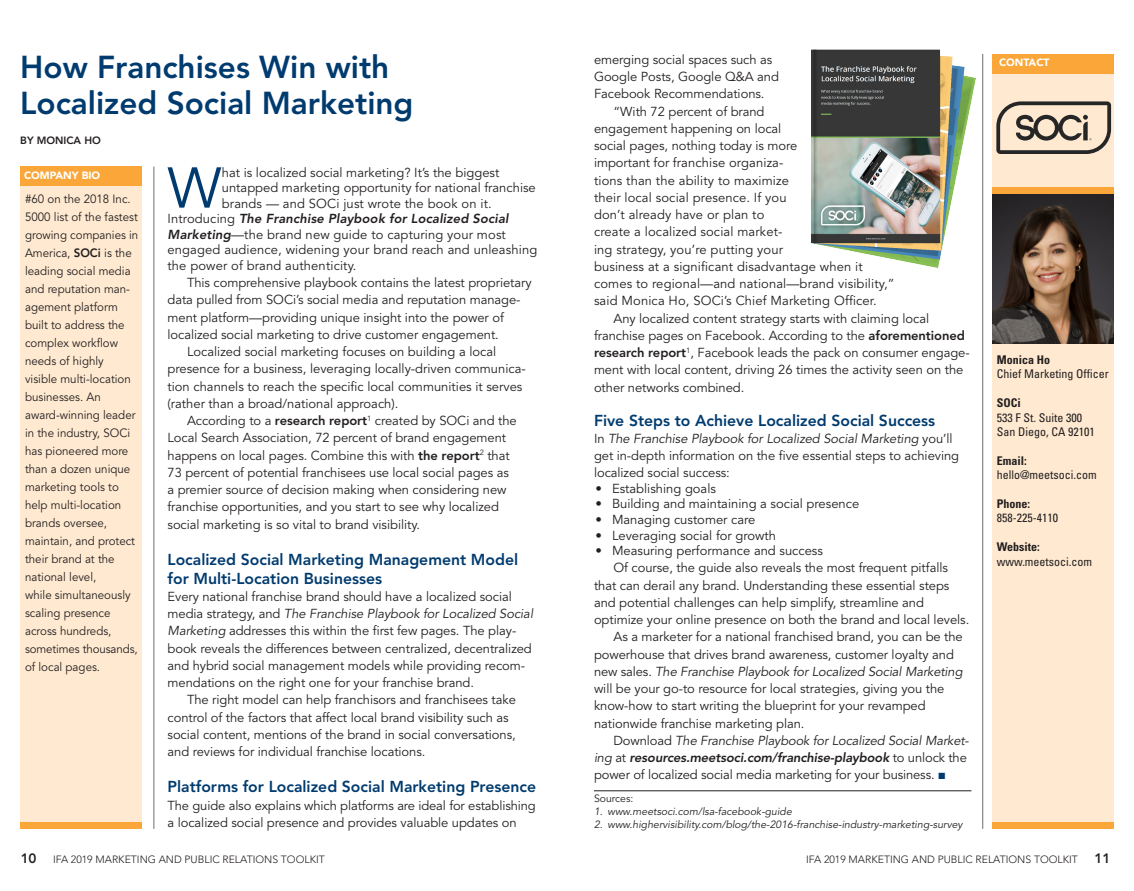
<style>
.page{position:relative;width:1134px;height:891px;background:#fff}
.page>*{position:absolute;margin:0;border:0;box-sizing:border-box;transform-origin:0 0}
.Body_drop_cap_Avenir{font:57px "Avenir";color:#003b6f}
.Hdr{font:800 31.5px/36px "Avenir";color:#003b6f}
.Subhd{font:800 15.75px/18.9px "Avenir";color:#003b6f}
.t1{font:800 13.5px "Avenir";color:#231f20}
.Body_8_65{font:12.9px/17.2px "Avenir";letter-spacing:-.005em;color:#231f20}
.Body_drop_cap_Avenir-2{font:12.9px "Avenir";letter-spacing:.01em;color:#231f20}
.Body_drop_cap_Avenir-3{font:italic 800 12.9px "Avenir";letter-spacing:.01em;color:#231f20}
.Bio_Body{font:12px/18px "Avenir";color:#231f20;scale:.96 1}
.Contact_Reg{font:condensed 12px "Univers";color:#231f20}
.Contact_Bold{font:700 condensed 12px "Univers";color:#231f20}
.t2{font:italic 10.5px "Avenir";color:#231f20}
.t3{font:300 10.5px "Avenir";color:#231f20}
.t4{font:900 10.5px "Avenir";color:#fff}
.Byline{font:800 10.5px "Avenir";color:#231f20}
.Body{font:10.5px "Avenir";color:#231f20}
.s1{font-weight:800}
.s2{font-weight:400;font-style:normal}
.s3{font-weight:800;font-style:italic}
.s4{font-style:italic}
.s5{color:#003b6f}
.s6{font-weight:800;font-size:13.5px}
</style>
<div class="page">
<div style="left:992px;top:73px;width:122px;height:116px;background:#ffead1"></div>
<div style="left:992px;top:191px;width:122px;height:636px;background:#ffead1"></div>
<div style="left:992px;top:54px;width:122px;height:19px;background:#faa638"></div>
<hr style="left:982px;top:54px;width:1px;height:775px;background:#6d6e71">
<div style="left:992px;top:822px;width:122px;height:7px;background:#faa638"></div>
<div style="left:20px;top:169px;width:122px;height:660px;background:#ffead1"></div>
<hr style="left:154px;top:167px;width:1px;height:662px;background:#6d6e71">
<div style="left:20px;top:167px;width:122px;height:19px;background:#faa638"></div>
<img style="left:992px;top:194px;width:122px;height:149px">
<div style="left:992px;top:187px;width:122px;height:7px;background:#faa638"></div>
<div style="left:20px;top:822px;width:122px;height:7px;background:#faa638"></div>
<svg style="left:996px;top:101px;width:115px;height:53px"></svg>
<hr style="left:594px;top:790px;width:377px;height:1px;background:#231f20">
<img style="left:811px;top:49px;width:165px;height:219px">
<p class="Hdr" style="left:20px;top:49px;width:395px">How Franchises Win with<br>Localized Social Marketing</p>
<p class="Byline" style="left:20px;top:134px;width:82px">BY MONICA HO</p>
<p class="t4" style="left:24px;top:169px;width:78px">COMPANY BIO</p>
<p class="Bio_Body" style="left:25px;top:191px;width:120px">#60 on the 2018 Inc.<br>5000 list of the fastest growing companies in<br>America, <span class="s1">SOCi</span> is the leading social media and reputation man&shy;agement platform built to address the complex workflow needs of highly visible multi-location businesses. An award-winning leader in the industry, SOCi has pioneered more than a dozen unique marketing tools to help multi-location brands oversee, maintain, and protect their brand at the national level,<br>while simultaneously scaling presence across hundreds, sometimes thousands, of local pages.</p>
<p class="Body_drop_cap_Avenir" style="left:168px;top:155px;width:55px">W</p>
<p class="Body_drop_cap_Avenir-2" style="left:222px;top:165px;width:279px">hat is localized social marketing? It’s the biggest</p>
<p class="Body_drop_cap_Avenir-2" style="left:222px;top:180px;width:315px">untapped marketing opportunity for national franchise</p>
<p class="Body_drop_cap_Avenir-2" style="left:222px;top:196px;width:271px">brands — and SOCi just wrote the book on it.</p>
<p class="Body_drop_cap_Avenir-3" style="left:168px;top:211px;width:343px"><span class="s2">Introducing</span> The Franchise Playbook for Localized Social</p>
<p class="Body_drop_cap_Avenir-2" style="left:168px;top:227px;width:340px"><span class="s3">Marketing</span>—the brand new guide to capturing your most</p>
<p class="Body_drop_cap_Avenir-2" style="left:168px;top:242px;width:371px">engaged audience, widening your brand reach and unleashing</p>
<p class="Body_drop_cap_Avenir-2" style="left:168px;top:258px;width:191px">the power of brand authenticity.</p>
<p class="Body_8_65" style="left:168px;top:274px;width:366px;text-indent:20px">This comprehensive playbook contains the latest proprietary data pulled from SOCi’s social media and reputation manage&shy;ment platform—providing unique insight into the power of localized social marketing to drive customer engagement.</p>
<p class="Body_8_65" style="left:168px;top:343px;width:360px;text-indent:20px">Localized social marketing focuses on building a local presence for a business, leveraging locally-driven communica&shy;tion channels to reach the specific local communities it serves (rather than a broad/national approach).</p>
<p class="Body_8_65" style="left:168px;top:412px;width:351px;text-indent:20px">According to a <span class="s1">research report</span><sup>1</sup> created by SOCi and the Local Search Association, 72 percent of brand engagement happens on local pages. Combine this with <span class="s1">the report</span><sup>2</sup> that 73 percent of potential franchisees use local social pages as a premier source of decision making when considering new franchise opportunities, and you start to see why localized social marketing is so vital to brand visibility.</p>
<p class="Subhd" style="left:168px;top:550px;width:352px">Localized Social Marketing Management Model for Multi-Location Businesses</p>
<p class="Body_8_65" style="left:168px;top:588px;width:367px">Every national franchise brand should have a localized social media strategy, and <span class="s4">The Franchise Playbook for Localized Social Marketing</span> addresses this within the first few pages. The play&shy;book reveals the differences between centralized, decentralized and hybrid social management models while providing recom&shy;mendations on the right one for your franchise brand.</p>
<p class="Body_8_65" style="left:168px;top:692px;width:350px;text-indent:20px">The right model can help franchisors and franchisees take control of the factors that affect local brand visibility such as social content, mentions of the brand in social conversations, and reviews for individual franchise locations.</p>
<p class="Subhd" style="left:168px;top:777px;width:370px">Platforms for Localized Social Marketing Presence</p>
<p class="Body_8_65" style="left:168px;top:797px;width:370px">The guide also explains which platforms are ideal for establishing a localized social presence and provides valuable updates on</p>
<p class="t1" style="left:21px;top:851px;width:17px">10</p>
<p class="t3" style="left:53px;top:854px;width:273px">IFA 2019 MARKETING AND PUBLIC RELATIONS TOOLKIT</p>
<p class="Body_8_65" style="left:594px;top:51px;width:186px">emerging social spaces such as<br>Google Posts, Google Q&amp;A and<br>Facebook Recommendations.</p>
<p class="Body_8_65" style="left:594px;top:103px;width:302px;text-indent:20px">“With 72 percent of brand<br>engagement happening on local<br>social pages, nothing today is more<br>important for franchise organiza-<br>tions than the ability to maximize<br>their local social presence. If you<br>don’t already have or plan to<br>create a localized social market-<br>ing strategy, you’re putting your<br>business at a significant disadvantage when it comes to regional—and national—brand visibility,” said Monica Ho, SOCi’s Chief Marketing Officer.</p>
<p class="Body_8_65" style="left:594px;top:310px;width:377px;text-indent:20px">Any localized content strategy starts with claiming local franchise pages on Facebook. According to the <span class="s1">aforementioned research report</span><sup>1</sup>, Facebook leads the pack on consumer engage&shy;ment with local content, driving 26 times the activity seen on the other networks combined.</p>
<p class="Subhd" style="left:594px;top:411px;width:343px">Five Steps to Achieve Localized Social Success</p>
<p class="Body_8_65" style="left:594px;top:430px;width:367px">In <span class="s4">The Franchise Playbook for Localized Social Marketing</span> you’ll get in-depth information on the five essential steps to achieving localized social success:</p>
<p class="Body_8_65" style="left:596px;top:480px;width:122px">• Establishing goals</p>
<p class="Body_8_65" style="left:596px;top:496px;width:265px">• Building and maintaining a social presence</p>
<p class="Body_8_65" style="left:596px;top:511px;width:161px">• Managing customer care</p>
<p class="Body_8_65" style="left:596px;top:527px;width:182px">• Leveraging social for growth</p>
<p class="Body_8_65" style="left:596px;top:542px;width:229px">• Measuring performance and success</p>
<p class="Body_8_65" style="left:594px;top:560px;width:377px;text-indent:20px">Of course, the guide also reveals the most frequent pitfalls that can derail any brand. Understanding these essential steps and potential challenges can help simplify, streamline and optimize your online presence on both the brand and local levels.</p>
<p class="Body_8_65" style="left:594px;top:629px;width:370px;text-indent:20px">As a marketer for a national franchised brand, you can be the powerhouse that drives brand awareness, customer loyalty and new sales. <span class="s4">The Franchise Playbook for Localized Social Marketing </span>will be your go-to resource for local strategies, giving you the know-how to start writing the blueprint for your revamped nationwide franchise marketing plan.</p>
<p class="Body_8_65" style="left:594px;top:732px;width:376px;text-indent:20px">Download <span class="s4">The Franchise Playbook for Localized Social Market&shy;ing</span> at <span class="s3">resources.meetsoci.com/franchise-playbook</span> to unlock the power of localized social media marketing for your business. <span class="s5">■</span></p>
<p class="Body" style="left:594px;top:793px;width:41px">Sources:</p>
<p class="t2" style="left:594px;top:805px;width:199px">1. www.meetsoci.com/lsa-facebook-guide</p>
<p class="t2" style="left:594px;top:818px;width:370px">2. www.highervisibility.com/blog/the-2016-franchise-industry-marketing-survey</p>
<p class="t4" style="left:999px;top:56px;width:52px">CONTACT</p>
<p class="Contact_Bold" style="left:997px;top:352px;width:55px">Monica Ho</p>
<p class="Contact_Reg" style="left:997px;top:367px;width:113px">Chief Marketing Officer</p>
<p class="Contact_Bold" style="left:997px;top:396px;width:26px">SOCi</p>
<p class="Contact_Reg" style="left:997px;top:410px;width:87px">533 F St. Suite 300</p>
<p class="Contact_Reg" style="left:997px;top:424px;width:99px">San Diego, CA 92101</p>
<p class="Contact_Bold" style="left:997px;top:453px;width:31px">Email:</p>
<p class="Contact_Reg" style="left:997px;top:467px;width:102px">hello@meetsoci.com</p>
<p class="Contact_Bold" style="left:997px;top:496px;width:35px">Phone:</p>
<p class="Contact_Reg" style="left:997px;top:511px;width:63px">858-225-4110</p>
<p class="Contact_Bold" style="left:997px;top:540px;width:45px">Website:</p>
<p class="Contact_Reg" style="left:997px;top:554px;width:97px">www.meetsoci.com</p>
<p class="t3" style="left:806px;top:854px;width:306px">IFA 2019 MARKETING AND PUBLIC RELATIONS TOOLKIT <span class="s6">11</span></p>
</div>
